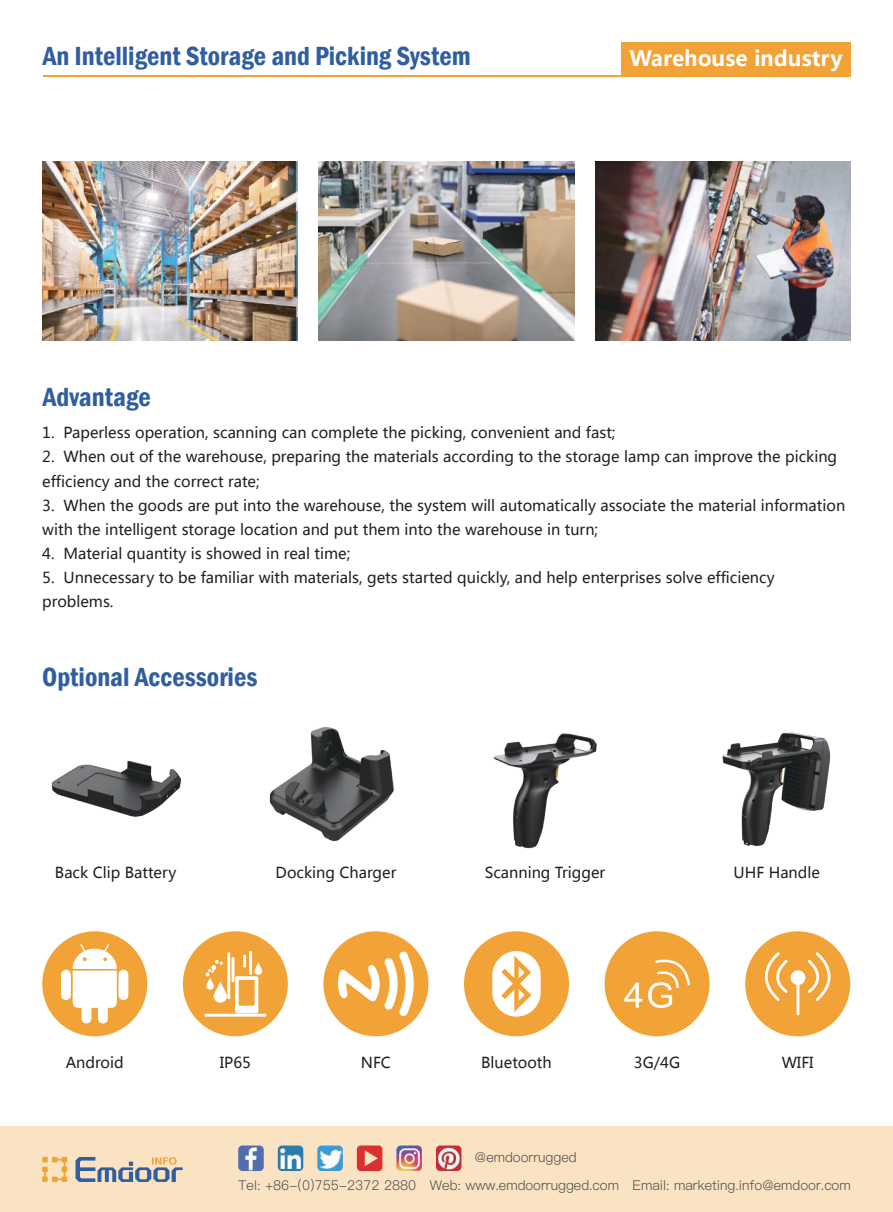
<style>
.page{position:relative;width:893px;height:1212px;background:#fff}
.page>*{position:absolute;margin:0;border:0;box-sizing:border-box;transform-origin:0 0}
.t1{font:600 condensed 27px "Franklin Gothic";color:#305e9e}
.t2{font:700 21px "Microsoft Ya Hei";color:#fff}
.t3{font:15px/24px "Microsoft Ya Hei";color:#241f1f}
.t4{font:13.5px "Ping Fang SC Regular";color:#4e4b4c}
</style>
<div class="page">
<div style="left:605px;top:931px;width:105px;height:105px;background:#f1a337;border-radius:50%"></div>
<svg style="left:624px;top:959px;width:66px;height:49px"></svg>
<div style="left:745px;top:931px;width:105px;height:105px;background:#f1a337;border-radius:50%"></div>
<div style="left:791px;top:970px;width:14px;height:15px;background:#fff;border-radius:50%"></div>
<hr style="left:796px;top:978px;width:3px;height:37px;background:#fff">
<svg style="left:764px;top:952px;width:24px;height:49px"></svg>
<svg style="left:808px;top:952px;width:23px;height:49px"></svg>
<div style="left:42px;top:931px;width:105px;height:105px;background:#f1a337;border-radius:50%"></div>
<div style="left:183px;top:931px;width:105px;height:105px;background:#f1a337;border-radius:50%"></div>
<svg style="left:204px;top:951px;width:62px;height:65px"></svg>
<div style="left:323px;top:931px;width:105px;height:105px;background:#f1a337;border-radius:50%"></div>
<div style="left:464px;top:931px;width:105px;height:105px;background:#f1a337;border-radius:50%"></div>
<svg style="left:492px;top:951px;width:49px;height:65px"></svg>
<div style="left:0;top:1127px;width:893px;height:85px;background:#fae3c3"></div>
<svg style="left:76px;top:1157px;width:107px;height:25px"></svg>
<svg style="left:42px;top:1157px;width:25px;height:25px"></svg>
<svg style="left:357px;top:1145px;width:25px;height:26px"></svg>
<img style="left:238px;top:1145px;width:26px;height:26px">
<img style="left:278px;top:1145px;width:25px;height:26px">
<img style="left:317px;top:1145px;width:26px;height:26px">
<img style="left:396px;top:1145px;width:26px;height:26px">
<img style="left:436px;top:1145px;width:25px;height:26px">
<div style="left:621px;top:43px;width:230px;height:34px;background:#f1a337"></div>
<hr style="left:43px;top:75px;width:689px;height:2px;background:#f1a337">
<img style="left:42px;top:162px;width:255px;height:178px">
<img style="left:319px;top:162px;width:255px;height:178px">
<img style="left:596px;top:162px;width:255px;height:178px">
<svg style="left:338px;top:951px;width:76px;height:65px"></svg>
<svg style="left:61px;top:944px;width:68px;height:81px"></svg>
<img style="left:42px;top:710px;width:147px;height:146px;border-radius:73px">
<img style="left:257px;top:710px;width:147px;height:146px;border-radius:73px">
<img style="left:472px;top:710px;width:146px;height:146px;border-radius:73px">
<img style="left:722px;top:732px;width:109px;height:114px">
<h1 class="t1" style="left:43px;top:38px;width:429px">An Intelligent Storage and Picking System</h1>
<h2 class="t2" style="left:629px;top:44px;width:214px">Warehouse industry</h2>
<h1 class="t1" style="left:43px;top:378px;width:110px">Advantage</h1>
<p class="t3" style="left:42px;top:421px;width:575px">1. Paperless operation, scanning can complete the picking, convenient and fast;</p>
<p class="t3" style="left:42px;top:445px;width:796px">2. When out of the warehouse, preparing the materials according to the storage lamp can improve the picking efficiency and the correct rate;</p>
<p class="t3" style="left:42px;top:493px;width:804px">3. When the goods are put into the warehouse, the system will automatically associate the material information with the intelligent storage location and put them into the warehouse in turn;</p>
<p class="t3" style="left:42px;top:541px;width:310px">4. Material quantity is showed in real time;</p>
<p class="t3" style="left:42px;top:565px;width:734px">5. Unnecessary to be familiar with materials, gets started quickly, and help enterprises solve efficiency problems.</p>
<h1 class="t1" style="left:42px;top:659px;width:217px">Optional Accessories</h1>
<p class="t3" style="left:55px;top:860px;width:123px">Back Clip Battery</p>
<p class="t3" style="left:276px;top:860px;width:122px">Docking Charger</p>
<p class="t3" style="left:485px;top:860px;width:122px">Scanning Trigger</p>
<p class="t3" style="left:733px;top:860px;width:88px">UHF Handle</p>
<p class="t3" style="left:66px;top:1050px;width:60px">Android</p>
<p class="t3" style="left:220px;top:1050px;width:33px">IP65</p>
<p class="t3" style="left:361px;top:1050px;width:32px">NFC</p>
<p class="t3" style="left:481px;top:1050px;width:72px">Bluetooth</p>
<p class="t3" style="left:634px;top:1050px;width:48px">3G/4G</p>
<p class="t3" style="left:782px;top:1050px;width:34px">WIFI</p>
<p class="t4" style="left:475px;top:1149px;width:103px">@emdoorrugged</p>
<p class="t4" style="left:238px;top:1177px;width:614px">Tel: +86-(0)755-2372 2880 Web: www.emdoorrugged.com Email: marketing.info@emdoor.com</p>
</div>
